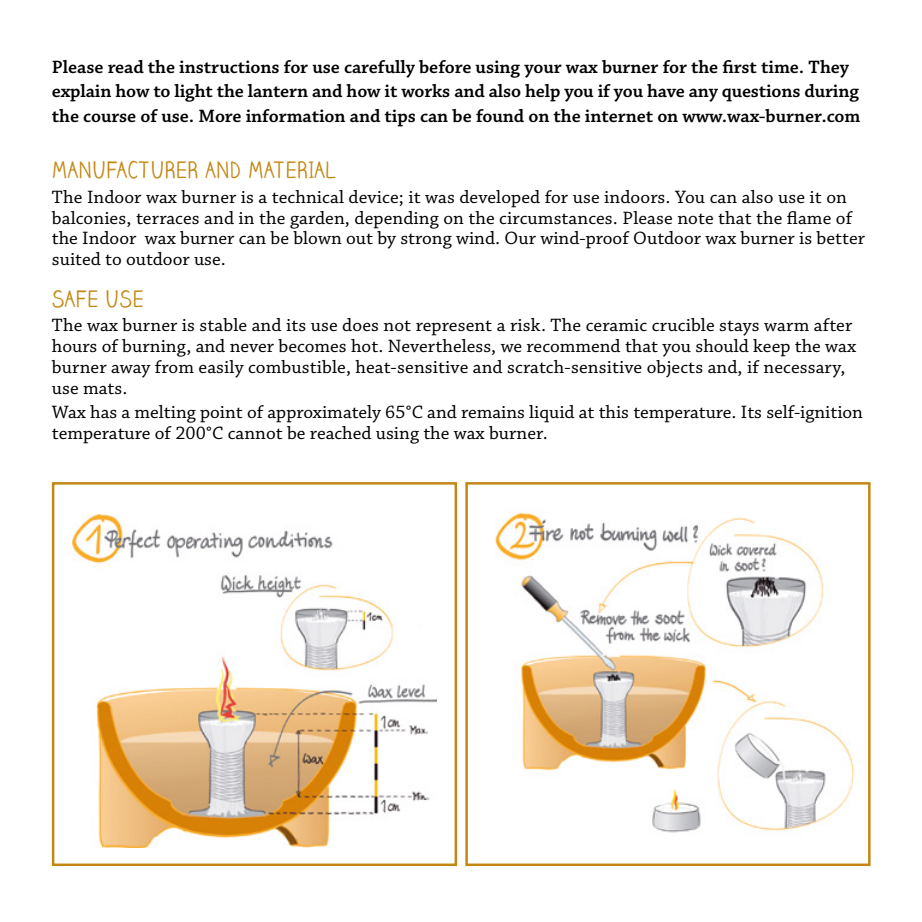
<style>
.page{position:relative;width:922px;height:922px;background:#fff}
.page>*{position:absolute;margin:0;border:0;box-sizing:border-box;transform-origin:0 0}
.t1{font:22.5px "Claire Hand";letter-spacing:.03em;color:#c48713}
.t2{font:18.75px/20.8px "Chaparral MM 390 7";letter-spacing:.005em;color:#000}
.t3{font:18.75px/24.8px "Chaparral MM 580 7";letter-spacing:.03em;color:#000}
</style>
<div class="page">
<img style="left:72px;top:514px;width:364px;height:333px">
<div style="left:52px;top:482px;width:405px;height:383px;border:2px solid #c48713"></div>
<img style="left:495px;top:512px;width:360px;height:321px">
<div style="left:465px;top:482px;width:405px;height:383px;border:2px solid #c48713"></div>
<p class="t3" style="left:52px;top:54px;width:809px">Please read the instructions for use carefully before using your wax burner for the first time. They explain how to light the lantern and how it works and also help you if you have any questions during the course of use. More information and tips can be found on the internet on www.wax-burner.com</p>
<p class="t1" style="left:52px;top:156px;width:285px">MANUFACTURER AND MATERIAL</p>
<p class="t2" style="left:52px;top:186px;width:814px">The Indoor wax burner is a technical device; it was developed for use indoors. You can also use it on balconies, terraces and in the garden, depending on the circumstances. Please note that the flame of the Indoor wax burner can be blown out by strong wind. Our wind-proof Outdoor wax burner is better suited to outdoor use.</p>
<p class="t1" style="left:52px;top:285px;width:93px">SAFE USE</p>
<p class="t2" style="left:52px;top:315px;width:805px">The wax burner is stable and its use does not represent a risk. The ceramic crucible stays warm after hours of burning, and never becomes hot. Nevertheless, we recommend that you should keep the wax burner away from easily combustible, heat-sensitive and scratch-sensitive objects and, if necessary, use mats.</p>
<p class="t2" style="left:52px;top:401px;width:812px">Wax has a melting point of approximately 65°C and remains liquid at this temperature. Its self-ignition temperature of 200°C cannot be reached using the wax burner.</p>
</div>
